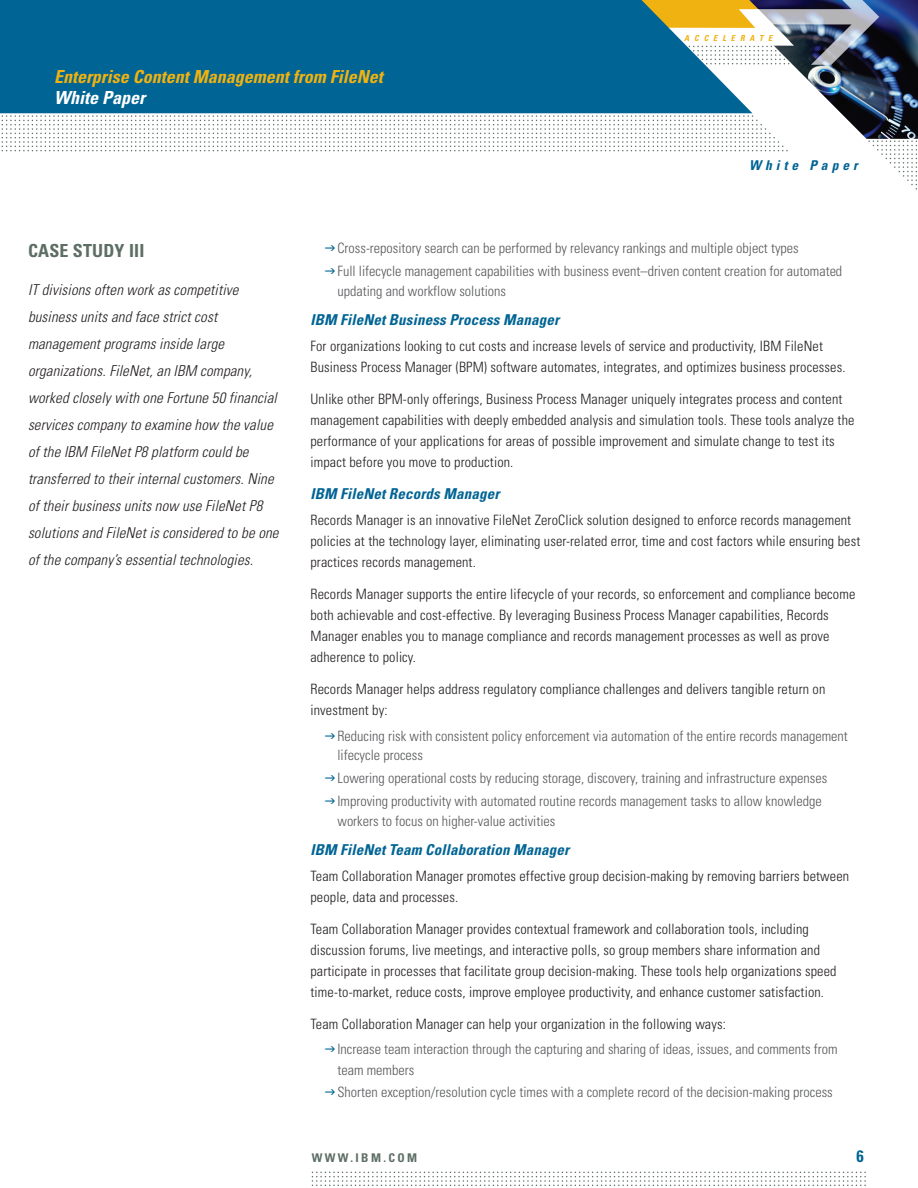
<style>
.page{position:relative;width:918px;height:1188px;background:#fff}
.page>*{position:absolute;margin:0;border:0;box-sizing:border-box;transform-origin:0 0}
.t1{font:italic 700 condensed 18px "Univers";color:#efb211}
.t2{font:700 condensed 18px "Univers";letter-spacing:.01em;color:#5d6e65}
.t3{font:italic 700 condensed 18px "Univers";color:#fff}
.t4{font:italic 300 condensed 15px/27px "Univers";letter-spacing:.01em;color:#231f20}
.t5{font:italic 700 condensed 15px "Univers";letter-spacing:.01em;color:#006494}
.t6{font:300 condensed 14.25px/21px "Univers";letter-spacing:.01em;color:#231f20}
.t7{font:300 condensed 14.25px/23px "Univers";color:#57585a}
.t8{font:italic 700 condensed 13.5px "Univers";letter-spacing:.3em;color:#006494}
.t9{font:700 condensed 12px "Univers";letter-spacing:.2em;color:#5d6e65}
.t10{font:italic 700 condensed 8.25px "Univers";letter-spacing:.6em;color:#efb211}
</style>
<div class="page">
<img style="left:736px;top:0;width:182px;height:139px">
<img style="left:752px;top:0;width:127px;height:82px">
<svg style="left:0;top:0;width:752px;height:113px;background:#126c94"></svg>
<svg style="left:2px;top:115px;width:786px;height:36px"></svg>
<svg style="left:868px;top:140px;width:49px;height:50px"></svg>
<svg style="left:312px;top:1172px;width:554px;height:14px"></svg>
<p class="t1" style="left:54px;top:65px;width:330px">Enterprise Content Management from FileNet</p>
<p class="t3" style="left:54px;top:86px;width:93px">White Paper</p>
<p class="t10" style="left:684px;top:33px;width:90px">ACCELERATE</p>
<p class="t8" style="left:749px;top:157px;width:110px">White Paper</p>
<p class="t2" style="left:28px;top:240px;width:118px">CASE STUDY III</p>
<p class="t4" style="left:28px;top:276px;width:252px">IT divisions often work as competitive business units and face strict cost management programs inside large organizations. FileNet, an IBM company, worked closely with one Fortune 50 financial services company to examine how the value of the IBM FileNet P8 platform could be transferred to their internal customers. Nine of their business units now use FileNet P8 solutions and FileNet is considered to be one of the company’s essential technologies.</p>
<p class="t7" style="left:338px;top:237px;width:506px">Cross-repository search can be performed by relevancy rankings and multiple object types<br>Full lifecycle management capabilities with business event–driven content creation for automated</p>
<p class="t7" style="left:338px;top:279px;width:170px">updating and workflow solutions</p>
<p class="t5" style="left:310px;top:310px;width:250px">IBM FileNet Business Process Manager</p>
<p class="t6" style="left:310px;top:336px;width:537px">For organizations looking to cut costs and increase levels of service and productivity, IBM FileNet<br>Business Process Manager (BPM) software automates, integrates, and optimizes business processes.</p>
<p class="t6" style="left:310px;top:389px;width:546px">Unlike other BPM-only offerings, Business Process Manager uniquely integrates process and content management capabilities with deeply embedded analysis and simulation tools. These tools analyze the performance of your applications for areas of possible improvement and simulate change to test its impact before you move to production.</p>
<p class="t5" style="left:310px;top:484px;width:190px">IBM FileNet Records Manager</p>
<p class="t6" style="left:310px;top:510px;width:551px">Records Manager is an innovative FileNet ZeroClick solution designed to enforce records management policies at the technology layer, eliminating user-related error, time and cost factors while ensuring best practices records management.</p>
<p class="t6" style="left:310px;top:584px;width:546px">Records Manager supports the entire lifecycle of your records, so enforcement and compliance become both achievable and cost-effective. By leveraging Business Process Manager capabilities, Records Manager enables you to manage compliance and records management processes as well as prove adherence to policy.</p>
<p class="t6" style="left:310px;top:678px;width:516px">Records Manager helps address regulatory compliance challenges and delivers tangible return on investment by:</p>
<p class="t7" style="left:338px;top:726px;width:512px;line-height:19.5px">Reducing risk with consistent policy enforcement via automation of the entire records management lifecycle process</p>
<p class="t7" style="left:338px;top:767px;width:491px">Lowering operational costs by reducing storage, discovery, training and infrastructure expenses<br>Improving productivity with automated routine records management tasks to allow knowledge</p>
<p class="t7" style="left:338px;top:809px;width:219px">workers to focus on higher-value activities</p>
<p class="t5" style="left:310px;top:840px;width:260px">IBM FileNet Team Collaboration Manager</p>
<p class="t6" style="left:310px;top:865px;width:540px">Team Collaboration Manager promotes effective group decision-making by removing barriers between people, data and processes.</p>
<p class="t6" style="left:310px;top:918px;width:528px">Team Collaboration Manager provides contextual framework and collaboration tools, including discussion forums, live meetings, and interactive polls, so group members share information and participate in processes that facilitate group decision-making. These tools help organizations speed time-to-market, reduce costs, improve employee productivity, and enhance customer satisfaction.</p>
<p class="t6" style="left:310px;top:1013px;width:417px">Team Collaboration Manager can help your organization in the following ways:</p>
<p class="t7" style="left:338px;top:1039px;width:502px;line-height:20.2px">Increase team interaction through the capturing and sharing of ideas, issues, and comments from team members</p>
<p class="t7" style="left:338px;top:1081px;width:497px">Shorten exception/resolution cycle times with a complete record of the decision-making process</p>
<p class="t9" style="left:312px;top:1150px;width:107px">WWW.IBM.COM</p>
</div>
